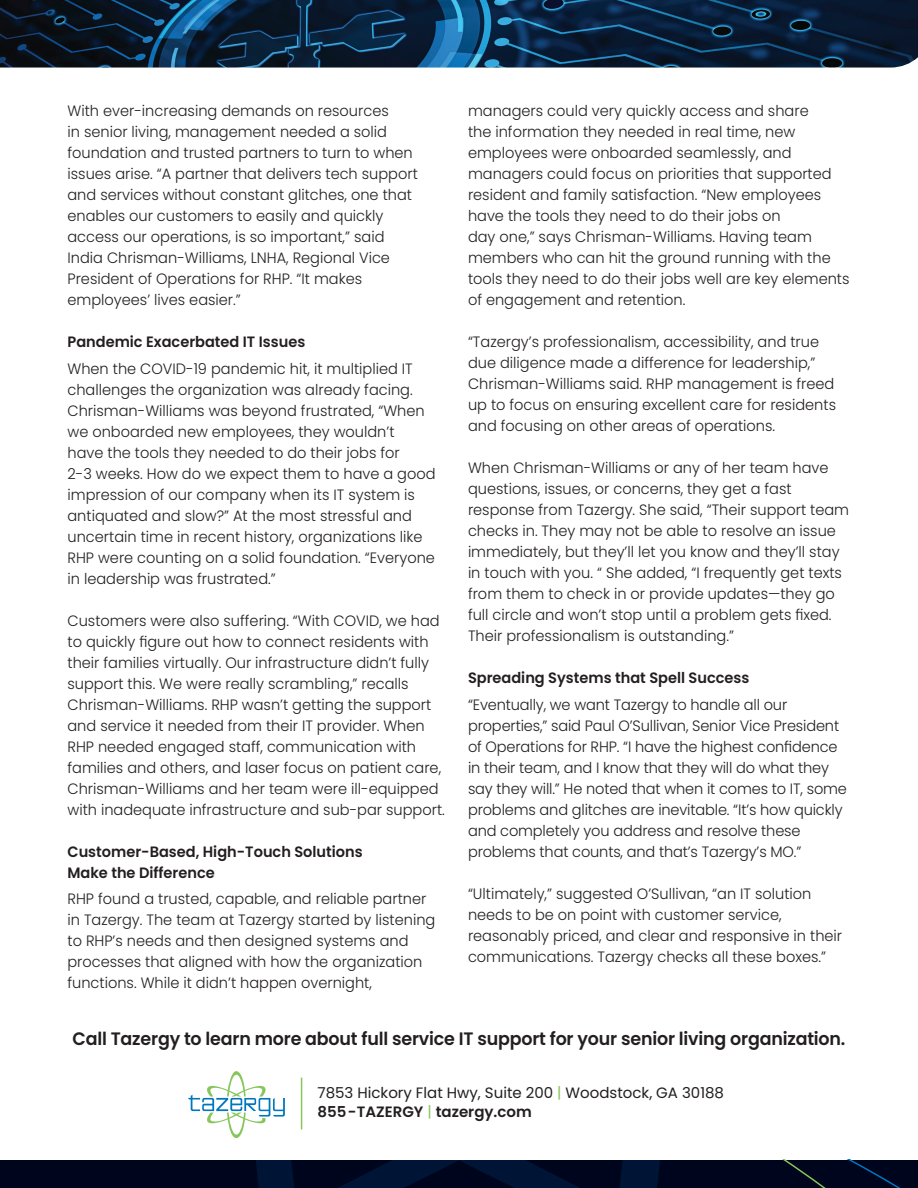
<style>
.page{position:relative;width:918px;height:1188px;background:#fff}
.page>*{position:absolute;margin:0;border:0;box-sizing:border-box;transform-origin:0 0}
.t1{font:600 18px "Poppins";letter-spacing:-.01em;color:#231f20}
.t2{font:300 15px/21px "Poppins";color:#231f20}
.t3{font:600 15px/21px "Poppins";color:#231f20}
.t4{font:15px/19.5px "Poppins";color:#231f20}
.s1{color:#86c65a}
.s2{font-weight:600}
</style>
<div class="page">
<svg style="left:0;top:1160px;width:918px;height:28px;background:#000923"></svg>
<img style="left:0;top:0;width:918px;height:68px">
<hr style="left:301px;top:1078px;width:1px;height:51px;background:#86c65a">
<svg style="left:188px;top:1071px;width:97px;height:67px"></svg>
<p class="t2" style="left:468px;top:101px;width:383px">managers could very quickly access and share<br>the information they needed in real time, new employees were onboarded seamlessly, and managers could focus on priorities that supported resident and family satisfaction. “New employees have the tools they need to do their jobs on<br>day one,” says Chrisman-Williams. Having team members who can hit the ground running with the tools they need to do their jobs well are key elements of engagement and retention.</p>
<p class="t2" style="left:468px;top:332px;width:370px">“Tazergy’s professionalism, accessibility, and true due diligence made a difference for leadership,” Chrisman-Williams said. RHP management is freed up to focus on ensuring excellent care for residents and focusing on other areas of operations.</p>
<p class="t2" style="left:468px;top:458px;width:383px">When Chrisman-Williams or any of her team have questions, issues, or concerns, they get a fast response from Tazergy. She said, “Their support team checks in. They may not be able to resolve an issue immediately, but they’ll let you know and they’ll stay in touch with you. “ She added, “I frequently get texts from them to check in or provide updates—they go full circle and won’t stop until a problem gets fixed.<br>Their professionalism is outstanding.”</p>
<p class="t3" style="left:468px;top:668px;width:283px">Spreading Systems that Spell Success</p>
<p class="t2" style="left:468px;top:694px;width:380px">“Eventually, we want Tazergy to handle all our properties,” said Paul O’Sullivan, Senior Vice President of Operations for RHP. “I have the highest confidence in their team, and I know that they will do what they say they will.” He noted that when it comes to IT, some problems and glitches are inevitable. “It’s how quickly and completely you address and resolve these problems that counts, and that’s Tazergy’s MO.”</p>
<p class="t2" style="left:468px;top:883px;width:376px">“Ultimately,” suggested O’Sullivan, “an IT solution needs to be on point with customer service, reasonably priced, and clear and responsive in their communications. Tazergy checks all these boxes.”</p>
<p class="t2" style="left:68px;top:101px;width:352px">With ever-increasing demands on resources<br>in senior living, management needed a solid foundation and trusted partners to turn to when issues arise. “A partner that delivers tech support and services without constant glitches, one that enables our customers to easily and quickly access our operations, is so important,” said India Chrisman-Williams, LNHA, Regional Vice President of Operations for RHP. “It makes employees’ lives easier.”</p>
<p class="t3" style="left:68px;top:332px;width:239px">Pandemic Exacerbated IT Issues</p>
<p class="t2" style="left:68px;top:358px;width:370px">When the COVID-19 pandemic hit, it multiplied IT challenges the organization was already facing.<br>Chrisman-Williams was beyond frustrated, “When we onboarded new employees, they wouldn’t<br>have the tools they needed to do their jobs for<br>2-3 weeks. How do we expect them to have a good impression of our company when its IT system is antiquated and slow?” At the most stressful and uncertain time in recent history, organizations like RHP were counting on a solid foundation. “Everyone in leadership was frustrated.”</p>
<p class="t2" style="left:68px;top:610px;width:379px">Customers were also suffering. “With COVID, we had to quickly figure out how to connect residents with their families virtually. Our infrastructure didn’t fully support this. We were really scrambling,” recalls Chrisman-Williams. RHP wasn’t getting the support and service it needed from their IT provider. When RHP needed engaged staff, communication with families and others, and laser focus on patient care, Chrisman-Williams and her team were ill-equipped with inadequate infrastructure and sub-par support.</p>
<p class="t3" style="left:68px;top:841px;width:297px">Customer-Based, High-Touch Solutions<br>Make the Difference</p>
<p class="t2" style="left:68px;top:888px;width:369px">RHP found a trusted, capable, and reliable partner in Tazergy. The team at Tazergy started by listening to RHP’s needs and then designed systems and processes that aligned with how the organization functions. While it didn’t happen overnight,</p>
<p class="t1" style="left:72px;top:1028px;width:775px">Call Tazergy to learn more about full service IT support for your senior living organization.</p>
<p class="t4" style="left:318px;top:1083px;width:408px">7853 Hickory Flat Hwy, Suite 200 <span class="s1">|</span> Woodstock, GA 30188<br><span class="s2">855-TAZERGY</span> <span class="s1">|</span> <span class="s2">tazergy.com</span></p>
</div>
